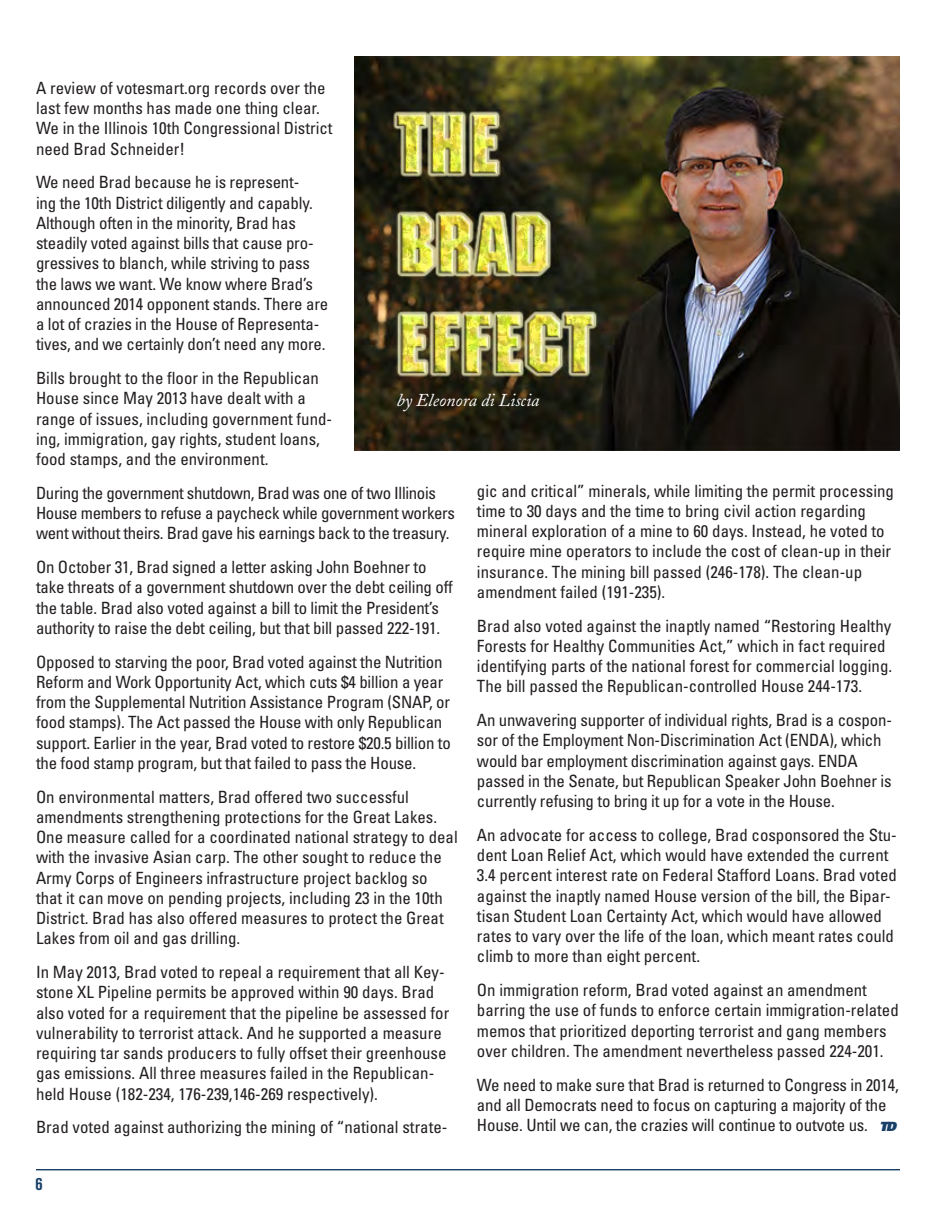
<style>
.page{position:relative;width:936px;height:1206px;background:#fff}
.page>*{position:absolute;margin:0;border:0;box-sizing:border-box;transform-origin:0 0}
.t1{font:italic 18px "Adobe Caslon";color:#fff}
.t2{font:700 condensed 18px "Akzidenz Grotesk BE";color:#183f68}
.t3{font:condensed 16.8px/20.2px "Univers";color:#231f20}
.t4{font:condensed 16.8px/20.2px "Univers";letter-spacing:-.02em;color:#231f20}
.s1{font-weight:900;font-style:italic;font-stretch:normal;font-size:12.75px;color:#183f68}
</style>
<div class="page">
<img style="left:354px;top:57px;width:546px;height:393px">
<hr style="left:36px;top:1169px;width:864px;height:1px;background:#183f68">
<p class="t3" style="left:36px;top:77px;width:298px">A review of votesmart.org records over the last few months has made one thing clear.<br>We in the Illinois 10th Congressional District need Brad Schneider!</p>
<p class="t3" style="left:36px;top:172px;width:294px">We need Brad because he is represent-<br>ing the 10th District diligently and capably.<br>Although often in the minority, Brad has steadily voted against bills that cause pro&shy;gressives to blanch, while striving to pass the laws we want. We know where Brad’s announced 2014 opponent stands. There are a lot of crazies in the House of Representa&shy;tives, and we certainly don’t need any more.</p>
<p class="t3" style="left:36px;top:368px;width:298px">Bills brought to the floor in the Republican House since May 2013 have dealt with a range of issues, including government fund&shy;ing, immigration, gay rights, student loans, food stamps, and the environment.</p>
<p class="t4" style="left:36px;top:482px;width:421px">During the government shutdown, Brad was one of two Illinois<br>House members to refuse a paycheck while government workers went without theirs. Brad gave his earnings back to the treasury.</p>
<p class="t3" style="left:36px;top:557px;width:418px">On October 31, Brad signed a letter asking John Boehner to take threats of a government shutdown over the debt ceiling off the table. Brad also voted against a bill to limit the President’s authority to raise the debt ceiling, but that bill passed 222-191.</p>
<p class="t3" style="left:36px;top:651px;width:416px">Opposed to starving the poor, Brad voted against the Nutrition Reform and Work Opportunity Act, which cuts $4 billion a year from the Supplemental Nutrition Assistance Program (SNAP, or food stamps). The Act passed the House with only Republican support. Earlier in the year, Brad voted to restore $20.5 billion to the food stamp program, but that failed to pass the House.</p>
<p class="t3" style="left:36px;top:786px;width:423px">On environmental matters, Brad offered two successful amendments strengthening protections for the Great Lakes.<br>One measure called for a coordinated national strategy to deal with the invasive Asian carp. The other sought to reduce the Army Corps of Engineers infrastructure project backlog so that it can move on pending projects, including 23 in the 10th District. Brad has also offered measures to protect the Great Lakes from oil and gas drilling.</p>
<p class="t3" style="left:36px;top:962px;width:415px">In May 2013, Brad voted to repeal a requirement that all Key&shy;stone XL Pipeline permits be approved within 90 days. Brad also voted for a requirement that the pipeline be assessed for vulnerability to terrorist attack. And he supported a measure requiring tar sands producers to fully offset their greenhouse gas emissions. All three measures failed in the Republican&shy;held House (182-234, 176-239,146-269 respectively).</p>
<p class="t3" style="left:36px;top:1117px;width:413px">Brad voted against authorizing the mining of “national strate-</p>
<p class="t1" style="left:397px;top:390px;width:144px">by Eleonora di Liscia</p>
<p class="t3" style="left:477px;top:480px;width:419px">gic and critical” minerals, while limiting the permit processing time to 30 days and the time to bring civil action regarding mineral exploration of a mine to 60 days. Instead, he voted to require mine operators to include the cost of clean-up in their insurance. The mining bill passed (246-178). The clean-up amendment failed (191-235).</p>
<p class="t3" style="left:477px;top:615px;width:417px">Brad also voted against the inaptly named “Restoring Healthy Forests for Healthy Communities Act,” which in fact required identifying parts of the national forest for commercial logging.<br>The bill passed the Republican-controlled House 244-173.</p>
<p class="t3" style="left:477px;top:710px;width:417px">An unwavering supporter of individual rights, Brad is a cospon&shy;sor of the Employment Non-Discrimination Act (ENDA), which would bar employment discrimination against gays. ENDA passed in the Senate, but Republican Speaker John Boehner is currently refusing to bring it up for a vote in the House.</p>
<p class="t3" style="left:477px;top:825px;width:421px">An advocate for access to college, Brad cosponsored the Stu&shy;dent Loan Relief Act, which would have extended the current 3.4 percent interest rate on Federal Stafford Loans. Brad voted against the inaptly named House version of the bill, the Bipar&shy;tisan Student Loan Certainty Act, which would have allowed rates to vary over the life of the loan, which meant rates could climb to more than eight percent.</p>
<p class="t3" style="left:477px;top:980px;width:423px">On immigration reform, Brad voted against an amendment barring the use of funds to enforce certain immigration-related memos that prioritized deporting terrorist and gang members over children. The amendment nevertheless passed 224-201.</p>
<p class="t3" style="left:477px;top:1074px;width:424px">We need to make sure that Brad is returned to Congress in 2014, and all Democrats need to focus on capturing a majority of the<br>House. Until we can, the crazies will continue to outvote us. <span class="s1">TD</span></p>
<p class="t2" style="left:36px;top:1174px;width:9px">6</p>
</div>
